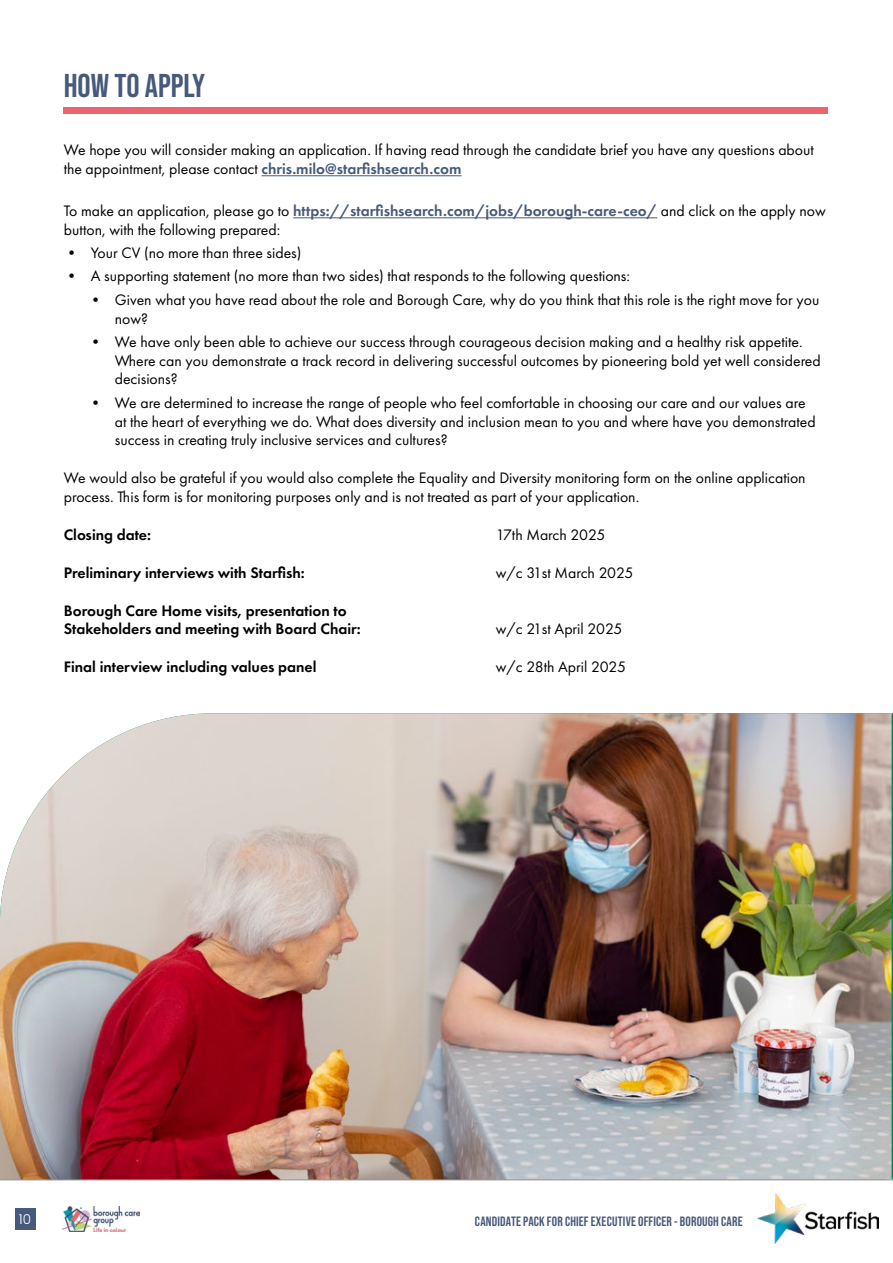
<style>
.page{position:relative;width:893px;height:1263px;background:#fff}
.page>*{position:absolute;margin:0;border:0;box-sizing:border-box;transform-origin:0 0}
.t1{font:700 33px "Bebas Neue Pro";color:#465a7b}
.t2{font:15.75px/18.9px "Futura PT";color:#000}
.t3{font:600 15.75px/18.9px "Futura PT";color:#000}
.t4{font:700 13.5px "Bebas Neue Pro";letter-spacing:.015em;color:#465a7b}
.t5{font:300 13.5px "Poppins";color:#fff}
.s1{font-weight:600;color:#465a7b}
</style>
<div class="page">
<img style="left:758px;top:1194px;width:120px;height:50px">
<div style="left:15px;top:1208px;width:20px;height:21px;background:#465a7b"></div>
<hr style="left:0;top:1179px;width:893px;height:2px;background:#000">
<img style="left:63px;top:1206px;width:76px;height:25px">
<hr style="left:262px;top:175px;width:200px;height:1px;background:#465a7b">
<hr style="left:293px;top:217px;width:364px;height:1px;background:#465a7b">
<div style="left:64px;top:107px;width:764px;height:7px;background:#ec6470"></div>
<img style="left:0;top:713px;width:892px;height:466px">
<h1 class="t1" style="left:64px;top:66px;width:143px">HOW TO APPLY</h1>
<p class="t2" style="left:64px;top:141px;width:752px">We hope you will consider making an application. If having read through the candidate brief you have any questions about the appointment, please contact <span class="s1">chris.milo@starfishsearch.com</span></p>
<p class="t2" style="left:64px;top:201px;width:763px">To make an application, please go to <span class="s1">https://starfishsearch.com/jobs/borough-care-ceo/</span> and click on the apply now button, with the following prepared:</p>
<p class="t2" style="left:64px;top:244px;width:239px">• Your CV (no more than three sides)</p>
<p class="t2" style="left:64px;top:267px;width:568px">• A supporting statement (no more than two sides) that responds to the following questions:</p>
<p class="t2" style="left:115px;top:290px;width:706px;text-indent:-27px">• Given what you have read about the role and Borough Care, why do you think that this role is the right move for you now?</p>
<p class="t2" style="left:115px;top:332px;width:707px;text-indent:-27px">• We have only been able to achieve our success through courageous decision making and a healthy risk appetite.<br>Where can you demonstrate a track record in delivering successful outcomes by pioneering bold yet well considered decisions?</p>
<p class="t2" style="left:115px;top:393px;width:702px;text-indent:-27px">• We are determined to increase the range of people who feel comfortable in choosing our care and our values are at the heart of everything we do. What does diversity and inclusion mean to you and where have you demonstrated success in creating truly inclusive services and cultures?</p>
<p class="t2" style="left:64px;top:468px;width:743px">We would also be grateful if you would also complete the Equality and Diversity monitoring form on the online application process. This form is for monitoring purposes only and is not treated as part of your application.</p>
<p class="t3" style="left:64px;top:525px;width:89px">Closing date:</p>
<p class="t2" style="left:496px;top:525px;width:111px">17th March 2025</p>
<p class="t3" style="left:64px;top:563px;width:242px">Preliminary interviews with Starfish:</p>
<p class="t2" style="left:496px;top:563px;width:139px">w/c 31st March 2025</p>
<p class="t3" style="left:64px;top:601px;width:299px">Borough Care Home visits, presentation to<br>Stakeholders and meeting with Board Chair:</p>
<p class="t2" style="left:496px;top:620px;width:128px">w/c 21st April 2025</p>
<p class="t3" style="left:64px;top:657px;width:254px">Final interview including values panel</p>
<p class="t2" style="left:496px;top:657px;width:132px">w/c 28th April 2025</p>
<p class="t5" style="left:19px;top:1212px;width:14px">10</p>
<p class="t4" style="left:475px;top:1213px;width:269px">CANDIDATE PACK FOR CHIEF EXECUTIVE OFFICER - BOROUGH CARE</p>
</div>
